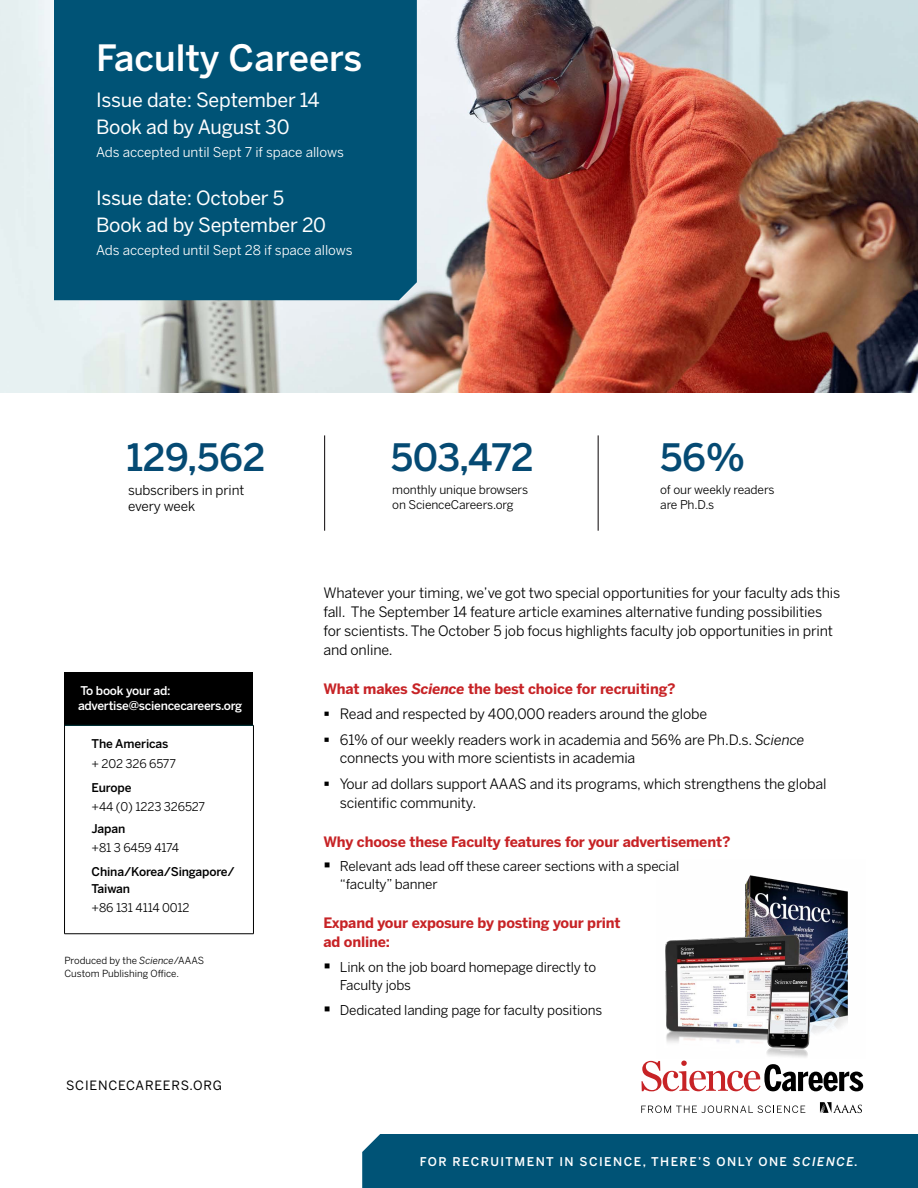
<style>
.page{position:relative;width:918px;height:1188px;background:#fff}
.page>*{position:absolute;margin:0;border:0;box-sizing:border-box;transform-origin:0 0}
.t1{font:500 37.5px "Benton Sans";letter-spacing:-.01em;color:#054a73}
.t2{font:500 36px "Benton Sans";color:#fff}
.t3{font:19.5px/27px "Benton Sans";letter-spacing:-.01em;color:#fff}
.t4{font:15px "Benton Sans";color:#fff}
.t5{font:14.25px/18.8px "Benton Sans";letter-spacing:-.01em;color:#000}
.t6{font:700 14.25px/18.8px "Benton Sans";letter-spacing:-.01em;color:#c72326}
.t7{font:13.5px/18px "Benton Sans";letter-spacing:-.01em;color:#000}
.t8{font:13.5px "Benton Sans";color:#fff}
.t9{font:12.75px "Benton Sans";letter-spacing:.06em;color:#000}
.t10{font:12px/15px "Benton Sans";letter-spacing:-.01em;color:#000}
.t11{font:500 12px/16.5px "Benton Sans";letter-spacing:-.01em;color:#000}
.t12{font:500 12px "Benton Sans";letter-spacing:.12em;color:#fff}
.t13{font:500 12px/15px "Benton Sans";letter-spacing:-.02em;color:#fff}
.t14{font:9.75px/13.5px "Benton Sans";color:#000}
.s1{font-style:italic}
</style>
<div class="page">
<img style="left:0;top:0;width:918px;height:393px">
<svg style="left:642px;top:1061px;width:221px;height:30px"></svg>
<svg style="left:641px;top:1105px;width:164px;height:8px"></svg>
<svg style="left:820px;top:1102px;width:42px;height:11px"></svg>
<img style="left:665px;top:875px;width:183px;height:183px">
<div style="left:54px;top:0;width:363px;height:300px;background:#005376"></div>
<div style="left:362px;top:1134px;width:556px;height:54px;background:#005376"></div>
<div style="left:65px;top:672px;width:188px;height:53px;background:#000"></div>
<hr style="left:64px;top:725px;width:190px;height:1px;background:#023a40">
<hr style="left:64px;top:725px;width:1px;height:209px;background:#000">
<hr style="left:253px;top:725px;width:1px;height:209px;background:#000">
<hr style="left:64px;top:933px;width:190px;height:1px;background:#000">
<hr style="left:324px;top:435px;width:1px;height:96px;background:#080406">
<hr style="left:598px;top:435px;width:1px;height:96px;background:#080406">
<h2 class="t2" style="left:96px;top:35px;width:268px">Faculty Careers</h2>
<h3 class="t3" style="left:96px;top:87px;width:225px">Issue date: September 14<br>Book ad by August 30</h3>
<p class="t8" style="left:96px;top:144px;width:249px">Ads accepted until Sept 7 if space allows</p>
<h3 class="t3" style="left:96px;top:184px;width:232px">Issue date: October 5<br>Book ad by September 20</h3>
<p class="t8" style="left:96px;top:242px;width:258px">Ads accepted until Sept 28 if space allows</p>
<p class="t4" style="left:174px;top:126px;width:107px">Career Feature:</p>
<h1 class="t1" style="left:127px;top:435px;width:140px">129,562</h1>
<h1 class="t1" style="left:391px;top:435px;width:145px">503,472</h1>
<h1 class="t1" style="left:660px;top:435px;width:86px">56%</h1>
<p class="t7" style="left:128px;top:482px;width:118px;line-height:16.2px">subscribers in print every week</p>
<p class="t10" style="left:392px;top:482px;width:137px">monthly unique browsers on ScienceCareers.org</p>
<p class="t10" style="left:660px;top:482px;width:116px">of our weekly readers are Ph.D.s</p>
<p class="t13" style="left:78px;top:683px;width:166px">To book your ad: advertise@sciencecareers.org</p>
<p class="t11" style="left:92px;top:736px;width:78px">The Americas</p>
<p class="t10" style="left:92px;top:756px;width:86px">+ 202 326 6577</p>
<p class="t11" style="left:92px;top:779px;width:41px">Europe</p>
<p class="t10" style="left:92px;top:800px;width:115px">+44 (0) 1223 326527</p>
<p class="t11" style="left:92px;top:820px;width:35px">Japan</p>
<p class="t10" style="left:92px;top:840px;width:89px">+81 3 6459 4174</p>
<p class="t11" style="left:92px;top:864px;width:145px">China/Korea/Singapore/<br>Taiwan</p>
<p class="t10" style="left:92px;top:900px;width:100px">+86 131 4114 0012</p>
<p class="t14" style="left:64px;top:953px;width:141px">Produced by the <span class="s1">Science</span>/AAAS<br>Custom Publishing Office.</p>
<p class="t9" style="left:66px;top:1078px;width:157px">SCIENCECAREERS.ORG</p>
<p class="t5" style="left:323px;top:584px;width:518px">Whatever your timing, we’ve got two special opportunities for your faculty ads this fall. The September 14 feature article examines alternative funding possibilities for scientists. The October 5 job focus highlights faculty job opportunities in print and online.</p>
<p class="t6" style="left:323px;top:679px;width:354px">What makes <span class="s1">Science</span> the best choice for recruiting?</p>
<p class="t5" style="left:323px;top:705px;width:385px">▪ Read and respected by 400,000 readers around the globe</p>
<p class="t5" style="left:340px;top:730px;width:466px;text-indent:-17px">▪ 61% of our weekly readers work in academia and 56% are Ph.D.s. <span class="s1">Science </span>connects you with more scientists in academia</p>
<p class="t5" style="left:340px;top:774px;width:488px;text-indent:-17px">▪ Your ad dollars support AAAS and its programs, which strengthens the global scientific community.</p>
<p class="t6" style="left:323px;top:832px;width:409px">Why choose these Faculty features for your advertisement?</p>
<p class="t7" style="left:340px;top:857px;width:341px;text-indent:-16px">▪ Relevant ads lead off these career sections with a special “faculty” banner</p>
<p class="t6" style="left:323px;top:914px;width:299px">Expand your exposure by posting your print ad online:</p>
<p class="t7" style="left:340px;top:958px;width:258px;text-indent:-16px">▪ Link on the job board homepage directly to<br>Faculty jobs</p>
<p class="t7" style="left:323px;top:1001px;width:281px">▪ Dedicated landing page for faculty positions</p>
<p class="t12" style="left:420px;top:1154px;width:439px">FOR RECRUITMENT IN SCIENCE, THERE’S ONLY ONE <span class="s1">SCIENCE</span>.</p>
</div>
